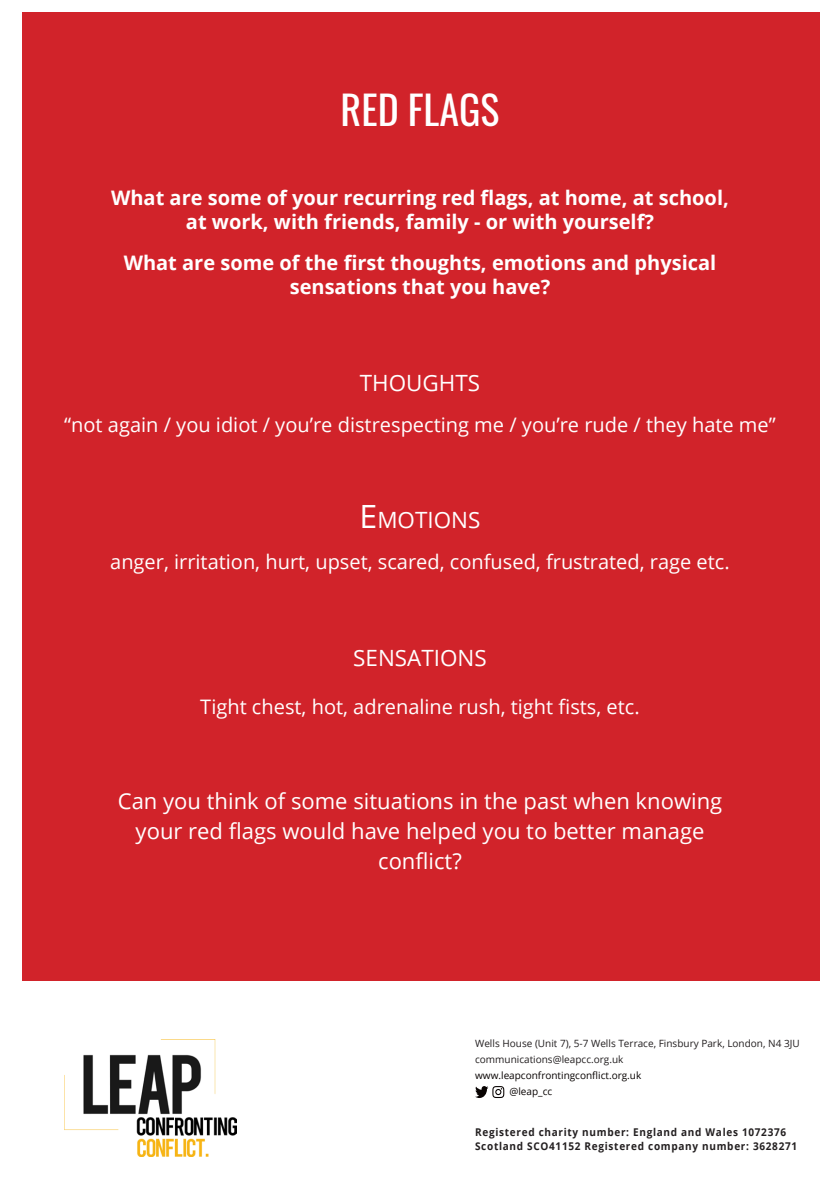
<style>
.page{position:relative;width:840px;height:1191px;background:#fff}
.page>*{position:absolute;margin:0;border:0;box-sizing:border-box;transform-origin:0 0}
.t1{font:40px "Oswald";color:#fff}
.t2{font:22.4px "Open Sans";color:#fff}
.t3{font:22px/30px "Open Sans";color:#fff;text-align:center}
.t4{font:20px "Open Sans";color:#fff}
.t5{font:700 20px/24px "Open Sans";color:#fff;text-align:center}
.t6{font:700 10.6px/14px "Open Sans";letter-spacing:.07em;color:#231f20;scale:.93 1}
.t7{font:10px/16px "Open Sans";color:#231f20}
.t8{font:10px/16px "Open Sans";color:#080302}
.s1{font-size:32px}
</style>
<div class="page">
<img style="left:65px;top:1039px;width:171px;height:118px">
<svg style="left:475px;top:1086px;width:29px;height:12px"></svg>
<div style="left:23px;top:13px;width:796px;height:968px;background:#d1232a"></div>
<p class="t1" style="left:340px;top:74px;width:160px">RED FLAGS</p>
<p class="t5" style="left:111px;top:185px;width:619px">What are some of your recurring red flags, at home, at school, at work, with friends, family - or with yourself?</p>
<p class="t5" style="left:124px;top:250px;width:593px">What are some of the first thoughts, emotions and physical sensations that you have?</p>
<p class="t2" style="left:359px;top:367px;width:122px">THOUGHTS</p>
<p class="t4" style="left:64px;top:411px;width:712px">“not again / you idiot / you’re distrespecting me / you’re rude / they hate me”</p>
<p class="t2" style="left:359px;top:505px;width:122px"><span class="s1">E</span>MOTIONS</p>
<p class="t4" style="left:110px;top:548px;width:620px">anger, irritation, hurt, upset, scared, confused, frustrated, rage etc.</p>
<p class="t2" style="left:353px;top:642px;width:135px">SENSATIONS</p>
<p class="t4" style="left:200px;top:693px;width:441px">Tight chest, hot, adrenaline rush, tight fists, etc.</p>
<p class="t3" style="left:118px;top:785px;width:605px">Can you think of some situations in the past when knowing your red flags would have helped you to better manage conflict?</p>
<p class="t7" style="left:475px;top:1034px;width:326px">Wells House (Unit 7), 5-7 Wells Terrace, Finsbury Park, London, N4 3JU communications@leapcc.org.uk</p>
<p class="t8" style="left:509px;top:1066px;width:133px;text-indent:-34px">www.leapconfrontingconflict.org.uk @leap_cc</p>
<p class="t6" style="left:475px;top:1125px;width:348px">Registered charity number: England and Wales 1072376<br>Scotland SCO41152 Registered company number: 3628271</p>
</div>
